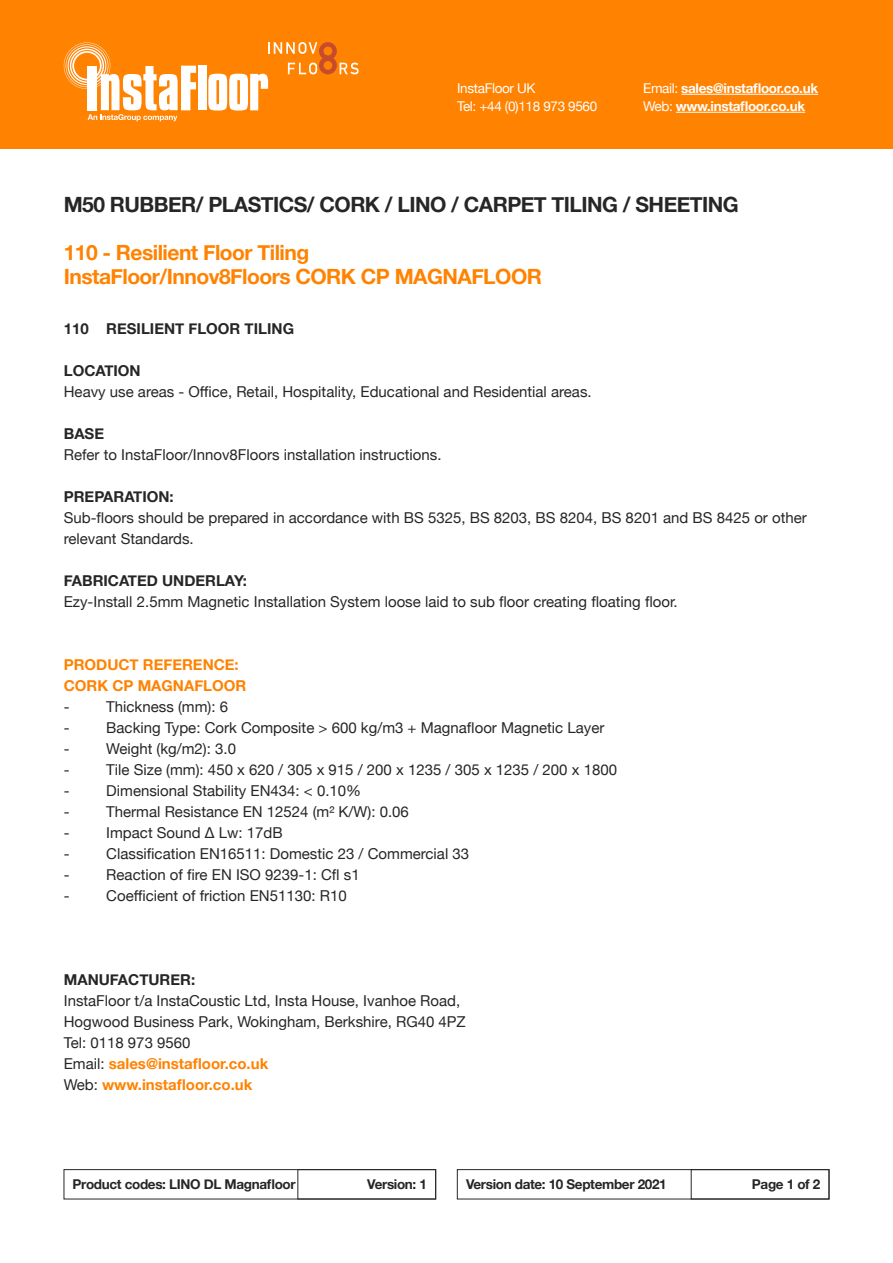
<style>
.page{position:relative;width:893px;height:1263px;background:#fff}
.page>*{position:absolute;margin:0;border:0;box-sizing:border-box;transform-origin:0 0}
.t1{font:700 21px "Helvetica Neue";letter-spacing:-.025em;color:#ff8200}
.t2{font:700 21px "Helvetica Neue";letter-spacing:-.025em;color:#262626}
.t3{font:15px/21px "Helvetica Neue";color:#262626}
.t4{font:700 15px "Helvetica Neue";color:#ff8200}
.t5{font:700 15px "Helvetica Neue";color:#262626}
.t6{font:700 13.5px "Helvetica Neue";letter-spacing:-.025em;color:#262626}
.t7{font:700 13.5px "Helvetica Neue";letter-spacing:-.025em;color:#fff}
.t8{font:13.5px "Helvetica Neue";letter-spacing:-.025em;color:#fff}
.s1{font-weight:400}
.s2{font-weight:400;color:#262626}
</style>
<div class="page">
<div style="left:0;top:0;width:893px;height:149px;background:#ff8200"></div>
<div style="left:198px;top:66px;width:8px;height:44px;background:#fff"></div>
<svg style="left:64px;top:43px;width:132px;height:78px"></svg>
<hr style="left:681px;top:94px;width:137px;height:1px;background:#fff">
<hr style="left:676px;top:112px;width:129px;height:1px;background:#fff">
<div style="left:64px;top:1169px;width:372px;height:30px;border:1px solid #262626"></div>
<div style="left:298px;top:1169px;width:138px;height:30px;border:1px solid #262626"></div>
<div style="left:457px;top:1169px;width:372px;height:30px;border:1px solid #262626"></div>
<div style="left:691px;top:1169px;width:138px;height:30px;border:1px solid #262626"></div>
<svg style="left:208px;top:42px;width:151px;height:69px"></svg>
<p class="t8" style="left:457px;top:78px;width:80px">InstaFloor UK</p>
<p class="t8" style="left:457px;top:96px;width:142px">Tel: +44 (0)118 973 9560</p>
<p class="t7" style="left:643px;top:77px;width:176px"><span class="s1">Email:</span> sales@instafloor.co.uk</p>
<p class="t7" style="left:643px;top:95px;width:163px"><span class="s1">Web:</span> www.instafloor.co.uk</p>
<p class="t2" style="left:64px;top:188px;width:676px">M50 RUBBER/ PLASTICS/ CORK / LINO / CARPET TILING / SHEETING</p>
<p class="t1" style="left:64px;top:236px;width:247px">110 - Resilient Floor Tiling</p>
<p class="t1" style="left:64px;top:260px;width:480px">InstaFloor/Innov8Floors CORK CP MAGNAFLOOR</p>
<p class="t5" style="left:64px;top:316px;width:232px">110 RESILIENT FLOOR TILING</p>
<p class="t5" style="left:64px;top:358px;width:78px">LOCATION</p>
<p class="t3" style="left:64px;top:382px;width:529px">Heavy use areas - Office, Retail, Hospitality, Educational and Residential areas.</p>
<p class="t5" style="left:64px;top:421px;width:42px">BASE</p>
<p class="t3" style="left:64px;top:445px;width:379px">Refer to InstaFloor/Innov8Floors installation instructions.</p>
<p class="t5" style="left:64px;top:484px;width:111px">PREPARATION:</p>
<p class="t3" style="left:64px;top:508px;width:745px">Sub-floors should be prepared in accordance with BS 5325, BS 8203, BS 8204, BS 8201 and BS 8425 or other relevant Standards.</p>
<p class="t5" style="left:64px;top:568px;width:185px">FABRICATED UNDERLAY:</p>
<p class="t3" style="left:64px;top:592px;width:615px">Ezy-Install 2.5mm Magnetic Installation System loose laid to sub floor creating floating floor.</p>
<p class="t4" style="left:64px;top:652px;width:177px">PRODUCT REFERENCE:</p>
<p class="t4" style="left:64px;top:673px;width:184px">CORK CP MAGNAFLOOR</p>
<p class="t3" style="left:64px;top:697px;width:7px">-</p>
<p class="t3" style="left:106px;top:697px;width:123px">Thickness (mm): 6</p>
<p class="t3" style="left:64px;top:718px;width:7px">-</p>
<p class="t3" style="left:106px;top:718px;width:500px">Backing Type: Cork Composite &gt; 600 kg/m3 + Magnafloor Magnetic Layer</p>
<p class="t3" style="left:64px;top:739px;width:7px">-</p>
<p class="t3" style="left:106px;top:739px;width:131px">Weight (kg/m2): 3.0</p>
<p class="t3" style="left:64px;top:760px;width:7px">-</p>
<p class="t3" style="left:106px;top:760px;width:512px">Tile Size (mm): 450 x 620 / 305 x 915 / 200 x 1235 / 305 x 1235 / 200 x 1800</p>
<p class="t3" style="left:64px;top:781px;width:7px">-</p>
<p class="t3" style="left:106px;top:781px;width:256px">Dimensional Stability EN434: &lt; 0.10%</p>
<p class="t3" style="left:64px;top:802px;width:7px">-</p>
<p class="t3" style="left:106px;top:802px;width:304px">Thermal Resistance EN 12524 (m² K/W): 0.06</p>
<p class="t3" style="left:64px;top:823px;width:7px">-</p>
<p class="t3" style="left:106px;top:823px;width:178px">Impact Sound ∆ Lw: 17dB</p>
<p class="t3" style="left:64px;top:844px;width:7px">-</p>
<p class="t3" style="left:106px;top:844px;width:364px">Classification EN16511: Domestic 23 / Commercial 33</p>
<p class="t3" style="left:64px;top:865px;width:7px">-</p>
<p class="t3" style="left:106px;top:865px;width:255px">Reaction of fire EN ISO 9239-1: Cfl s1</p>
<p class="t3" style="left:64px;top:886px;width:7px">-</p>
<p class="t3" style="left:106px;top:886px;width:242px">Coefficient of friction EN51130: R10</p>
<p class="t5" style="left:64px;top:967px;width:133px">MANUFACTURER:</p>
<p class="t3" style="left:64px;top:991px;width:403px">InstaFloor t/a InstaCoustic Ltd, Insta House, Ivanhoe Road,<br>Hogwood Business Park, Wokingham, Berkshire, RG40 4PZ</p>
<p class="t3" style="left:64px;top:1033px;width:128px">Tel: 0118 973 9560</p>
<p class="t4" style="left:64px;top:1051px;width:206px"><span class="s2">Email:</span> sales@instafloor.co.uk</p>
<p class="t4" style="left:64px;top:1072px;width:190px"><span class="s2">Web:</span> www.instafloor.co.uk</p>
<p class="t6" style="left:73px;top:1174px;width:225px">Product codes: LINO DL Magnafloor</p>
<p class="t6" style="left:367px;top:1174px;width:61px">Version: 1</p>
<p class="t6" style="left:466px;top:1174px;width:202px">Version date: 10 September 2021</p>
<p class="t6" style="left:752px;top:1174px;width:70px">Page 1 of 2</p>
</div>
